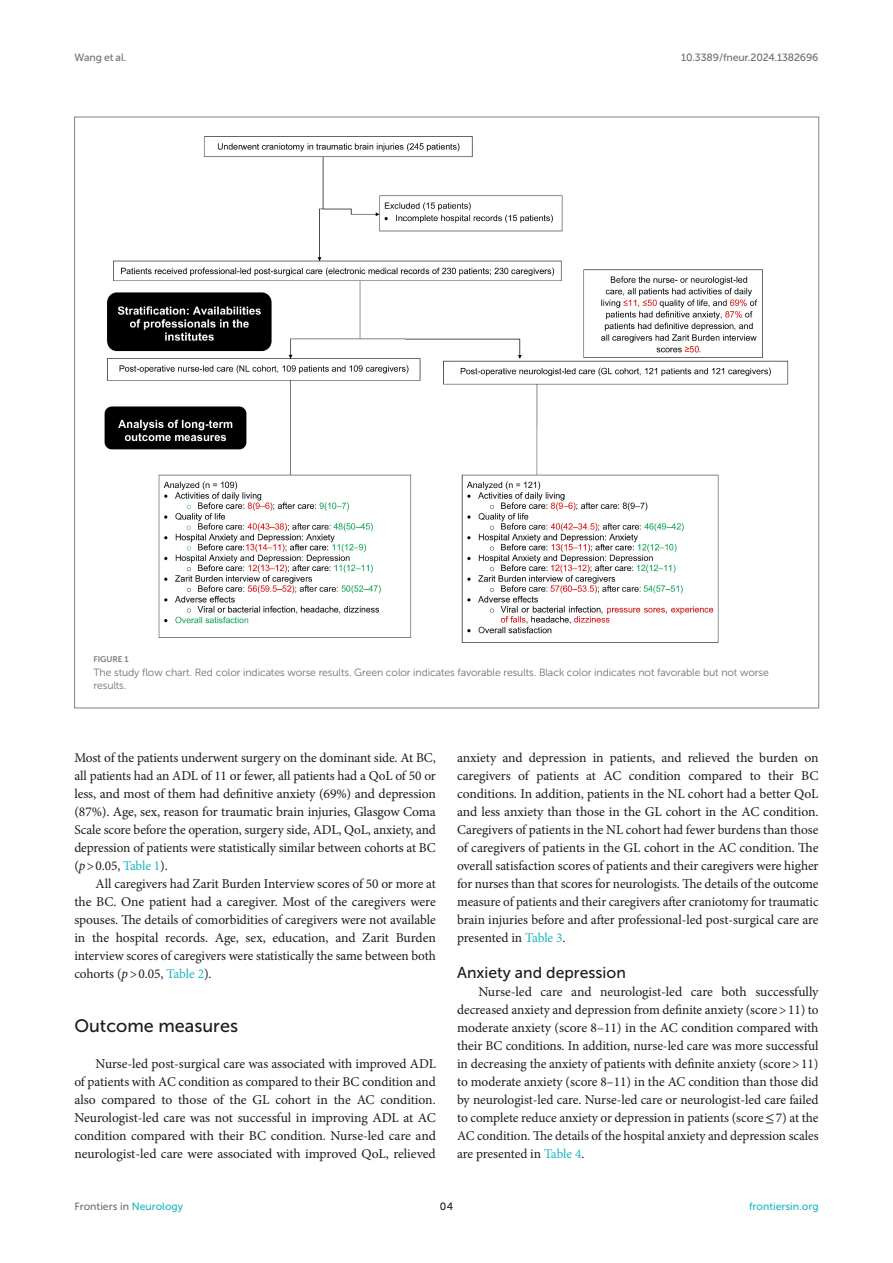
<style>
.page{position:relative;width:893px;height:1263px;background:#fff}
.page>*{position:absolute;margin:0;border:0;box-sizing:border-box;transform-origin:0 0}
.HEAD_2{font:18px "Museo Sans 500";color:#1b1c1b}
.HEAD_3{font:15.75px "Museo Sans 500";color:#1b1c1b}
.TEXT_FLUSH{font:13.5px/18px "Minion Pro";letter-spacing:-.01em;color:#1b1c1b;text-align:justify}
.TEXT{font:13.5px/18px "Minion Pro";letter-spacing:-.005em;color:#1b1c1b;text-align:justify}
.FIG_LEG{font:10.5px/13.5px "Museo Sans 300";letter-spacing:-.01em;color:#706f70}
.t1{font:10.5px "Museo Sans 500";letter-spacing:-.015em;color:#706f70}
.t2{font:10.5px "Museo Sans 500";color:#1db5c3}
.t3{font:10.5px "Museo Sans 500";color:#1b1c1b}
.FIG_HD{font:8.25px "Museo Sans 700";letter-spacing:-.01em;color:#7e7f7f}
.s1{font-style:italic}
.s2{color:#1db5c3}
.s3{font-family:"STIX General"}
</style>
<div class="page">
<img style="left:104px;top:136px;width:685px;height:507px">
<p class="t1" style="left:74px;top:51px;width:53px">Wang et al.</p>
<p class="t1" style="left:681px;top:51px;width:139px">10.3389/fneur.2024.1382696</p>
<p class="FIG_HD" style="left:94px;top:655px;width:37px">FIGURE 1</p>
<p class="FIG_LEG" style="left:94px;top:665px;width:677px">The study flow chart. Red color indicates worse results. Green color indicates favorable results. Black color indicates not favorable but not worse results.</p>
<p class="TEXT_FLUSH" style="left:74px;top:749px;width:363px">Most of the patients underwent surgery on the dominant side. At BC, all patients had an ADL of 11 or fewer, all patients had a QoL of 50 or less, and most of them had definitive anxiety (69%) and depression (87%). Age, sex, reason for traumatic brain injuries, Glasgow Coma Scale score before the operation, surgery side, ADL, QoL, anxiety, and depression of patients were statistically similar between cohorts at BC (<span class="s1">p</span>&gt;0.05, <span class="s2">Table 1</span>).</p>
<p class="TEXT" style="left:74px;top:875px;width:363px;text-indent:21px">All caregivers had Zarit Burden Interview scores of 50 or more at the BC. One patient had a caregiver. Most of the caregivers were spouses. The details of comorbidities of caregivers were not available in the hospital records. Age, sex, education, and Zarit Burden interview scores of caregivers were statistically the same between both cohorts (<span class="s1">p</span>&gt;0.05, <span class="s2">Table 2</span>).</p>
<p class="HEAD_2" style="left:74px;top:1016px;width:165px">Outcome measures</p>
<p class="TEXT_FLUSH" style="left:74px;top:1055px;width:363px;text-indent:21px">Nurse-led post-surgical care was associated with improved ADL of patients with AC condition as compared to their BC condition and also compared to those of the GL cohort in the AC condition.<br>Neurologist-led care was not successful in improving ADL at AC condition compared with their BC condition. Nurse-led care and neurologist-led care were associated with improved QoL, relieved</p>
<p class="TEXT_FLUSH" style="left:457px;top:749px;width:363px">anxiety and depression in patients, and relieved the burden on caregivers of patients at AC condition compared to their BC conditions. In addition, patients in the NL cohort had a better QoL and less anxiety than those in the GL cohort in the AC condition.<br>Caregivers of patients in the NL cohort had fewer burdens than those of caregivers of patients in the GL cohort in the AC condition. The overall satisfaction scores of patients and their caregivers were higher for nurses than that scores for neurologists. The details of the outcome measure of patients and their caregivers after craniotomy for traumatic brain injuries before and after professional-led post-surgical care are presented in <span class="s2">Table 3</span>.</p>
<p class="HEAD_3" style="left:457px;top:964px;width:170px">Anxiety and depression</p>
<p class="TEXT_FLUSH" style="left:457px;top:983px;width:363px;text-indent:21px">Nurse-led care and neurologist-led care both successfully decreased anxiety and depression from definite anxiety (score&gt;11) to moderate anxiety (score 8–11) in the AC condition compared with their BC conditions. In addition, nurse-led care was more successful in decreasing the anxiety of patients with definite anxiety (score&gt;11) to moderate anxiety (score 8–11) in the AC condition than those did by neurologist-led care. Nurse-led care or neurologist-led care failed to complete reduce anxiety or depression in patients (score<span class="s3">≤</span>7) at the AC condition. The details of the hospital anxiety and depression scales are presented in <span class="s2">Table 4</span>.</p>
<p class="t1" style="left:74px;top:1200px;width:110px">Frontiers in <span class="s2">Neurology</span></p>
<p class="t3" style="left:440px;top:1200px;width:15px">04</p>
<p class="t2" style="left:749px;top:1200px;width:71px">frontiersin.org</p>
</div>
